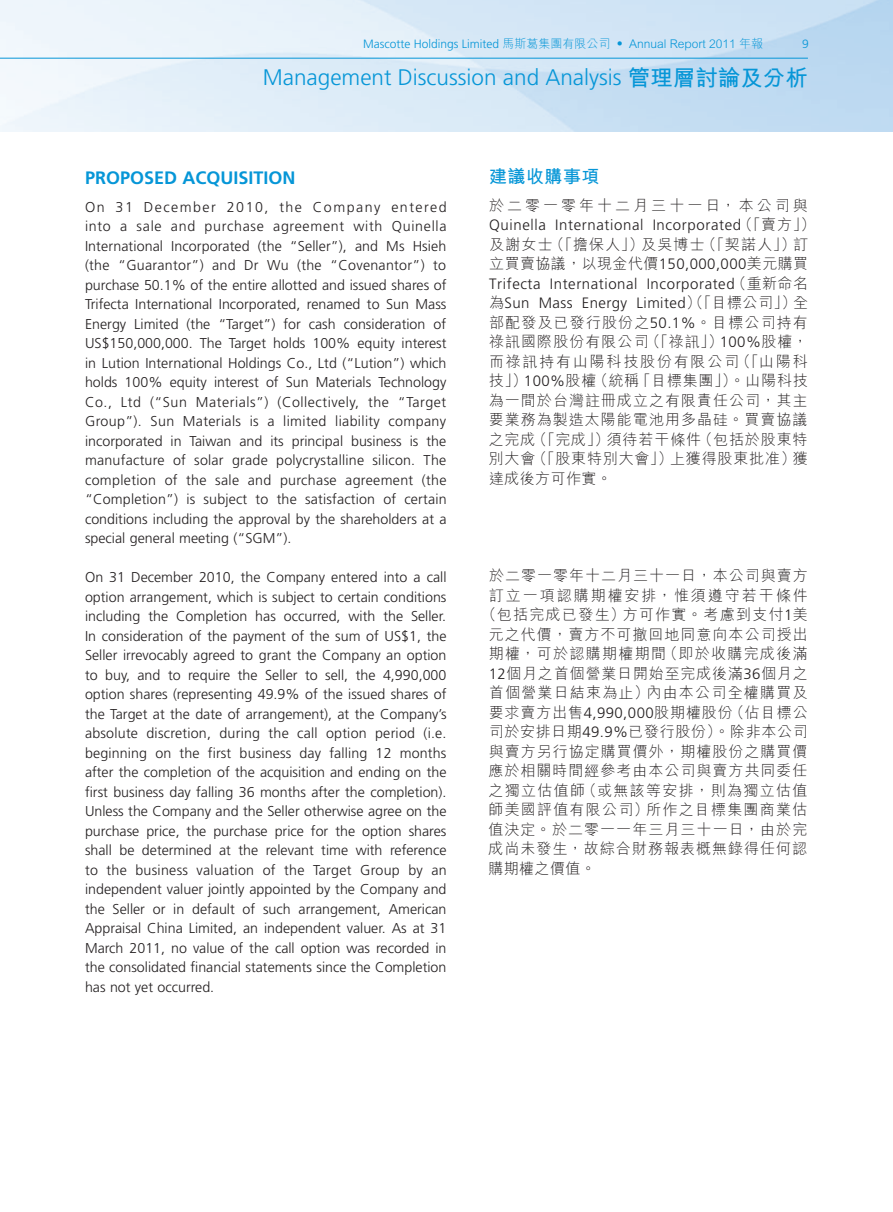
<style>
.page{position:relative;width:893px;height:1212px;background:#fff}
.page>*{position:absolute;margin:0;border:0;box-sizing:border-box;transform-origin:0 0}
.t1{font:300 22.5px "Frutiger LT Std";color:#0696d7}
.t2{font:700 18px "Frutiger LT Std";color:#0696d7}
.t3{font:700 18px "M Hei HK";letter-spacing:.03em;color:#0696d7}
.t4{font:300 15px/19.5px "M Hei HK";letter-spacing:.07em;color:#231f20;text-align:justify}
.t5{font:300 15px/19.5px "Frutiger LT Std";letter-spacing:.04em;color:#231f20}
.t6{font:300 15px "M Hei HK";letter-spacing:.09em;color:#231f20}
.t7{font:300 15px/19.5px "M Hei HK";letter-spacing:.03em;color:#231f20}
.t8{font:300 15px "M Hei HK";letter-spacing:.04em;color:#231f20}
.t9{font:300 15px "M Hei HK";letter-spacing:.13em;color:#231f20}
.t10{font:300 15px "M Hei HK";letter-spacing:.2em;color:#231f20}
.t11{font:300 14.25px/19.5px "Frutiger LT Std";color:#231f20;text-align:justify}
.t12{font:300 12px "M Hei HK";color:#0696d7}
.t13{font:300 12px "Frutiger LT Std";color:#0696d7}
.s1{font-family:"Frutiger LT Std"}
.s2{font-family:"M Hei HK";font-weight:700}
.s3{font-family:"M Hei HK"}
</style>
<div class="page">
<hr style="left:0;top:58px;width:808px;height:1px;background:#0696d7">
<p class="t12" style="left:363px;top:35px;width:402px"><span class="s1">Mascotte Holdings Limited</span> 馬斯葛集團有限公司 • Annual Report 2011 年報</p>
<p class="t13" style="left:802px;top:37px;width:8px">9</p>
<h1 class="t1" style="left:263px;top:64px;width:547px">Management Discussion and Analysis <span class="s2">管理層討論及分析</span></h1>
<p class="t2" style="left:85px;top:167px;width:212px">PROPOSED ACQUISITION</p>
<p class="t11" style="left:85px;top:197px;width:363px">On 31 December 2010, the Company entered into a sale and purchase agreement with Quinella International Incorporated (the “Seller”), and Ms Hsieh (the “Guarantor”) and Dr Wu (the “Covenantor”) to purchase 50.1% of the entire allotted and issued shares of Trifecta International Incorporated, renamed to Sun Mass Energy Limited (the “Target”) for cash consideration of US$150,000,000. The Target holds 100% equity interest in Lution International Holdings Co., Ltd (“Lution”) which holds 100% equity interest of Sun Materials Technology Co., Ltd (“Sun Materials”) (Collectively, the “Target Group”). Sun Materials is a limited liability company incorporated in Taiwan and its principal business is the manufacture of solar grade polycrystalline silicon. The completion of the sale and purchase agreement (the “Completion”) is subject to the satisfaction of certain conditions including the approval by the shareholders at a special general meeting (“SGM”).</p>
<p class="t11" style="left:85px;top:568px;width:363px">On 31 December 2010, the Company entered into a call option arrangement, which is subject to certain conditions including the Completion has occurred, with the Seller.<br>In consideration of the payment of the sum of US$1, the Seller irrevocably agreed to grant the Company an option to buy, and to require the Seller to sell, the 4,990,000 option shares (representing 49.9% of the issued shares of the Target at the date of arrangement), at the Company’s absolute discretion, during the call option period (i.e. beginning on the first business day falling 12 months after the completion of the acquisition and ending on the first business day falling 36 months after the completion).<br>Unless the Company and the Seller otherwise agree on the purchase price, the purchase price for the option shares shall be determined at the relevant time with reference to the business valuation of the Target Group by an independent valuer jointly appointed by the Company and the Seller or in default of such arrangement, American Appraisal China Limited, an independent valuer. As at 31<br>March 2011, no value of the call option was recorded in the consolidated financial statements since the Completion has not yet occurred.</p>
<p class="t3" style="left:489px;top:163px;width:112px">建議收購事項</p>
<p class="t10" style="left:489px;top:195px;width:320px">於二零一零年十二月三十一日，本公司與</p>
<p class="t5" style="left:489px;top:216px;width:328px">Quinella International Incorporated<span class="s3">（「賣方」）</span></p>
<p class="t7" style="left:489px;top:234px;width:320px">及謝女士（「擔保人」）及吳博士（「契諾人」）訂立買賣協議，以現金代價<span class="s1">150,000,000</span>美元購買</p>
<p class="t5" style="left:489px;top:274px;width:320px">Trifecta International Incorporated<span class="s3">（重新命名為</span>Sun Mass Energy Limited<span class="s3">）（「目標公司」）全</span></p>
<p class="t4" style="left:489px;top:312px;width:321px">部配發及已發行股份之<span class="s1">50.1%</span>。目標公司持有祿訊國際股份有限公司（「祿訊」）<span class="s1">100%</span>股權，而祿訊持有山陽科技股份有限公司（「山陽科技」）<span class="s1">100%</span>股權（統稱「目標集團」）。山陽科技為一間於台灣註冊成立之有限責任公司，其主要業務為製造太陽能電池用多晶硅。買賣協議之完成（「完成」）須待若干條件（包括於股東特別大會（「股東特別大會」）上獲得股東批准）獲達成後方可作實。</p>
<p class="t4" style="left:489px;top:565px;width:320px">於二零一零年十二月三十一日，本公司與賣方</p>
<p class="t9" style="left:489px;top:585px;width:320px">訂立一項認購期權安排，惟須遵守若干條件</p>
<p class="t6" style="left:481px;top:604px;width:328px">（包括完成已發生）方可作實。考慮到支付<span class="s1">1</span>美</p>
<p class="t4" style="left:489px;top:624px;width:320px">元之代價，賣方不可撤回地同意向本公司授出</p>
<p class="t6" style="left:489px;top:643px;width:320px">期權，可於認購期權期間（即於收購完成後滿</p>
<p class="t4" style="left:489px;top:663px;width:320px"><span class="s1">12</span>個月之首個營業日開始至完成後滿<span class="s1">36</span>個月之</p>
<p class="t4" style="left:489px;top:682px;width:320px">首個營業日結束為止）內由本公司全權購買及</p>
<p class="t4" style="left:489px;top:702px;width:320px">要求賣方出售<span class="s1">4,990,000</span>股期權股份（佔目標公</p>
<p class="t8" style="left:489px;top:721px;width:320px">司於安排日期<span class="s1">49.9%</span>已發行股份）。除非本公司</p>
<p class="t4" style="left:489px;top:741px;width:320px">與賣方另行協定購買價外，期權股份之購買價</p>
<p class="t4" style="left:489px;top:760px;width:320px">應於相關時間經參考由本公司與賣方共同委任</p>
<p class="t6" style="left:488px;top:780px;width:320px">之獨立估值師（或無該等安排，則為獨立估值</p>
<p class="t4" style="left:488px;top:799px;width:320px">師美國評值有限公司）所作之目標集團商業估</p>
<p class="t4" style="left:488px;top:819px;width:320px">值決定。於二零一一年三月三十一日，由於完</p>
<p class="t4" style="left:488px;top:838px;width:320px">成尚未發生，故綜合財務報表概無錄得任何認</p>
<p class="t4" style="left:488px;top:858px;width:109px">購期權之價值。</p>
</div>
